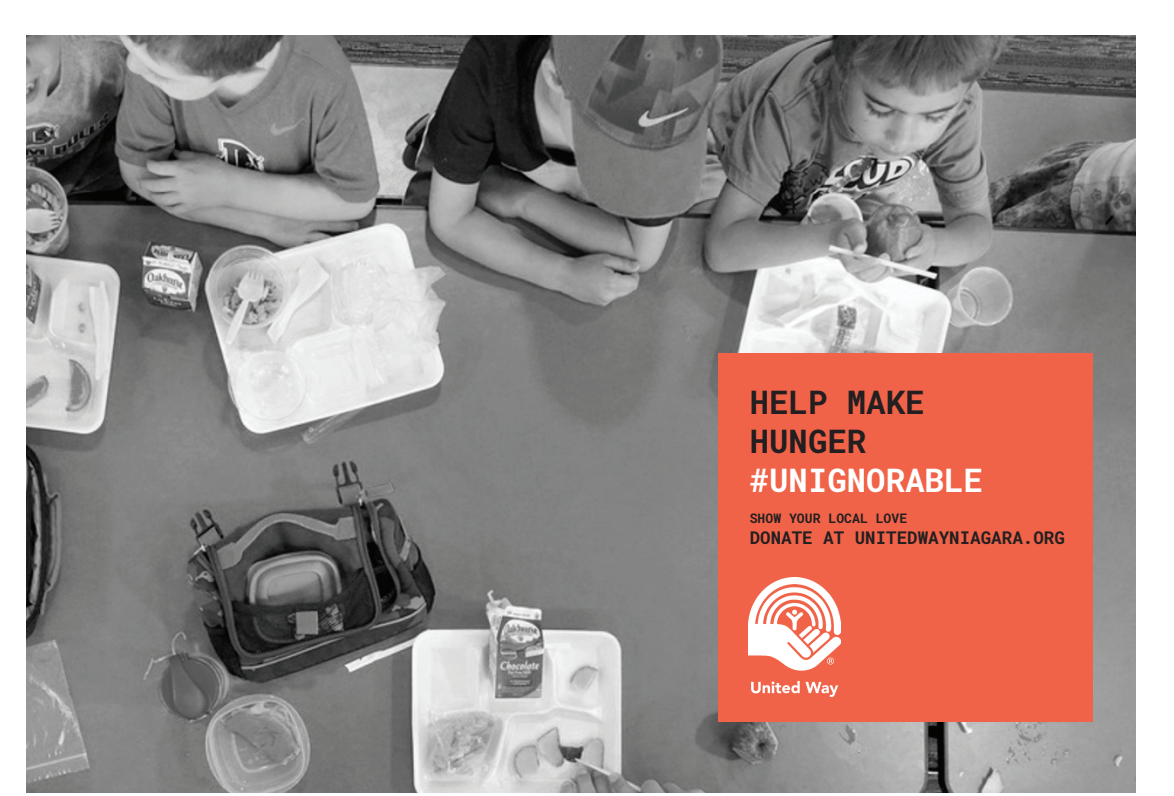
<style>
.page{position:relative;width:1174px;height:796px;background:#fff}
.page>*{position:absolute;margin:0;border:0;box-sizing:border-box;transform-origin:0 0}
.t1{font:700 32.38px/38.9px "Roboto Mono";color:#231f20}
.t2{font:700 32.38px "Roboto Mono";color:#fff}
.t3{font:700 17.5px "Roboto Mono";color:#231f20}
.t4{font:700 13.12px "Roboto Mono";color:#231f20}
</style>
<div class="page">
<img style="left:26px;top:35px;width:1109px;height:757px">
<div style="left:717px;top:354px;width:375px;height:367px;background:#f16349"></div>
<img style="left:748px;top:577px;width:92px;height:119px">
<h1 class="t1" style="left:749px;top:381px;width:176px">HELP MAKE<br>HUNGER</h1>
<h1 class="t2" style="left:749px;top:457px;width:235px">#UNIGNORABLE</h1>
<p class="t4" style="left:749px;top:509px;width:159px">SHOW YOUR LOCAL LOVE</p>
<p class="t3" style="left:749px;top:525px;width:317px">DONATE AT UNITEDWAYNIAGARA.ORG</p>
</div>
